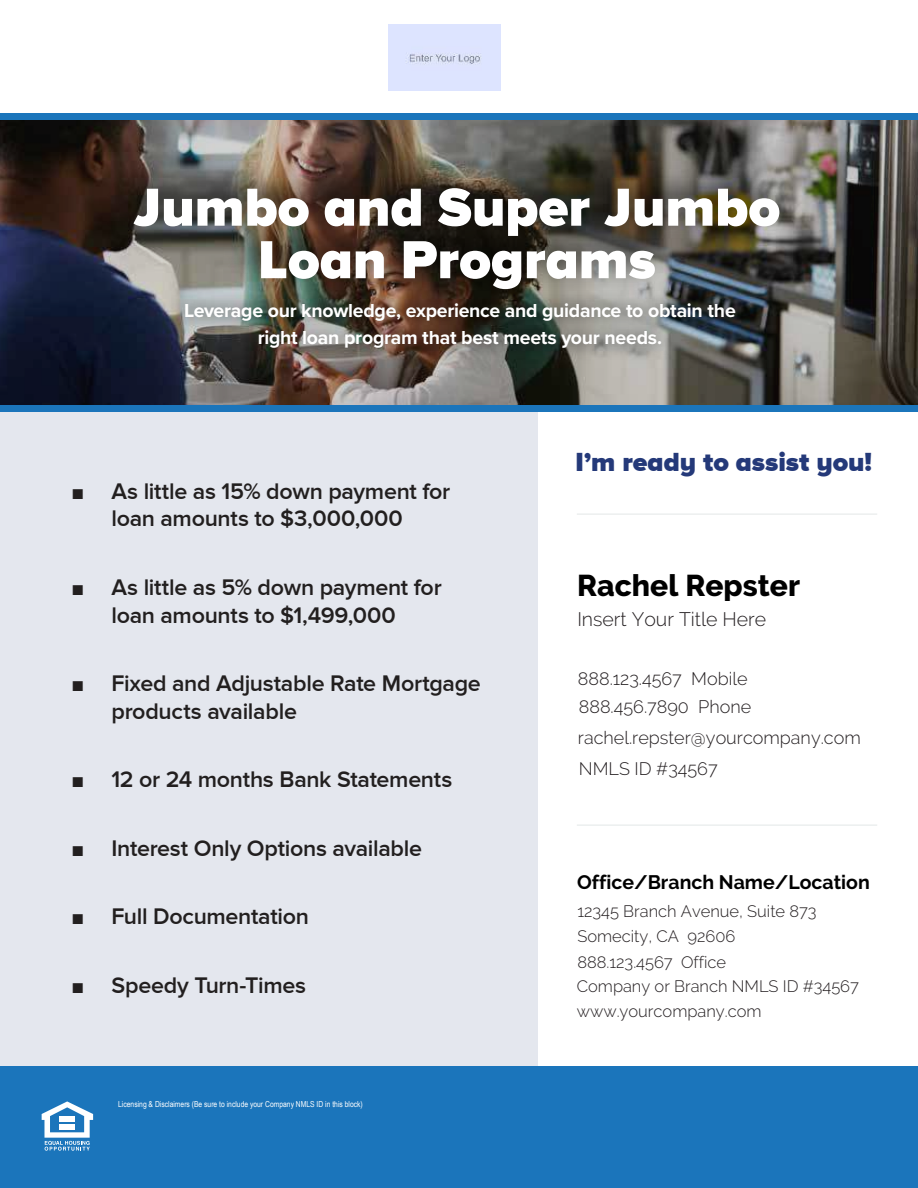
<style>
.page{position:relative;width:918px;height:1188px;background:#fff}
.page>*{position:absolute;margin:0;border:0;box-sizing:border-box;transform-origin:0 0}
.t1{font:900 55.5px/52.5px "Proxima Nova A";color:#fff;text-align:center}
.t2{font:800 30px "Raleway";color:#000}
.t3{font:900 27px "Proxima Nova A";color:#243979}
.t4{font:600 23.25px/27.9px "Proxima Nova";letter-spacing:-.01em;color:#221f1f;text-align:center}
.t5{font:700 19.5px/27px "Proxima Nova";letter-spacing:-.015em;color:#fff;text-align:center}
.t6{font:700 19.5px "Raleway";color:#000}
.t7{font:300 19.5px "Raleway";color:#241f21}
.t8{font:300 18px/27.9px "Raleway";color:#241f21}
.t9{font:300 16.5px/24.5px "Raleway";color:#241f21}
.t10{font:8.25px "Arial Narrow";color:#fff}
</style>
<div class="page">
<svg style="left:0;top:119px;width:918px;height:287px;background:#49484a"></svg>
<div style="left:0;top:409px;width:537px;height:658px;background:#e4e7ee"></div>
<div style="left:0;top:113px;width:918px;height:6px;background:#1b75bb"></div>
<div style="left:0;top:406px;width:918px;height:6px;background:#1b75bb"></div>
<img style="left:56px;top:324px;width:808px;height:82px">
<div style="left:0;top:1067px;width:918px;height:121px;background:#1b75bb"></div>
<svg style="left:42px;top:1101px;width:51px;height:50px"></svg>
<div style="left:59px;top:1116px;width:16px;height:6px;background:#fff"></div>
<div style="left:59px;top:1124px;width:16px;height:6px;background:#fff"></div>
<hr style="left:577px;top:824px;width:300px;height:2px;background:#ecefef">
<hr style="left:577px;top:513px;width:300px;height:2px;background:#ecefef">
<img style="left:12px;top:136px;width:868px;height:188px">
<div style="left:388px;top:24px;width:112px;height:66px;background:#dde4ff"></div>
<h1 class="t1" style="left:133px;top:185px;width:648px">Jumbo and Super Jumbo<br>Loan Programs</h1>
<p class="t5" style="left:184px;top:298px;width:553px">Leverage our knowledge, experience and guidance to obtain the right loan program that best meets your needs.</p>
<p class="t4" style="left:72px;top:478px;width:379px">■ As little as 15% down payment for loan amounts to $3,000,000</p>
<p class="t4" style="left:72px;top:574px;width:371px">■ As little as 5% down payment for loan amounts to $1,499,000</p>
<p class="t4" style="left:111px;top:671px;width:371px;text-align:left;text-indent:-39px">■ Fixed and Adjustable Rate Mortgage products available</p>
<p class="t4" style="left:72px;top:767px;width:381px">■ 12 or 24 months Bank Statements</p>
<p class="t4" style="left:72px;top:835px;width:351px">■ Interest Only Options available</p>
<p class="t4" style="left:72px;top:904px;width:238px">■ Full Documentation</p>
<p class="t4" style="left:72px;top:972px;width:235px">■ Speedy Turn-Times</p>
<p class="t10" style="left:118px;top:1101px;width:246px">Licensing &amp; Disclaimers (Be sure to include your Company NMLS ID in this block)</p>
<p class="t3" style="left:575px;top:451px;width:298px">I’m ready to assist you!</p>
<p class="t2" style="left:577px;top:574px;width:224px">Rachel Repster</p>
<p class="t7" style="left:577px;top:608px;width:190px">Insert Your Title Here</p>
<p class="t8" style="left:578px;top:666px;width:175px">888.123.4567 Mobile<br>888.456.7890 Phone</p>
<p class="t8" style="left:578px;top:724px;width:284px;line-height:30.8px">rachel.repster@yourcompany.com<br>NMLS ID #34567</p>
<p class="t6" style="left:577px;top:871px;width:294px">Office/Branch Name/Location</p>
<p class="t9" style="left:577px;top:900px;width:241px">12345 Branch Avenue, Suite 873</p>
<p class="t9" style="left:577px;top:951px;width:284px">888.123.4567 Office<br>Company or Branch NMLS ID #34567 www.yourcompany.com</p>
<p class="t9" style="left:577px;top:926px;width:160px">Somecity, CA 92606</p>
</div>
